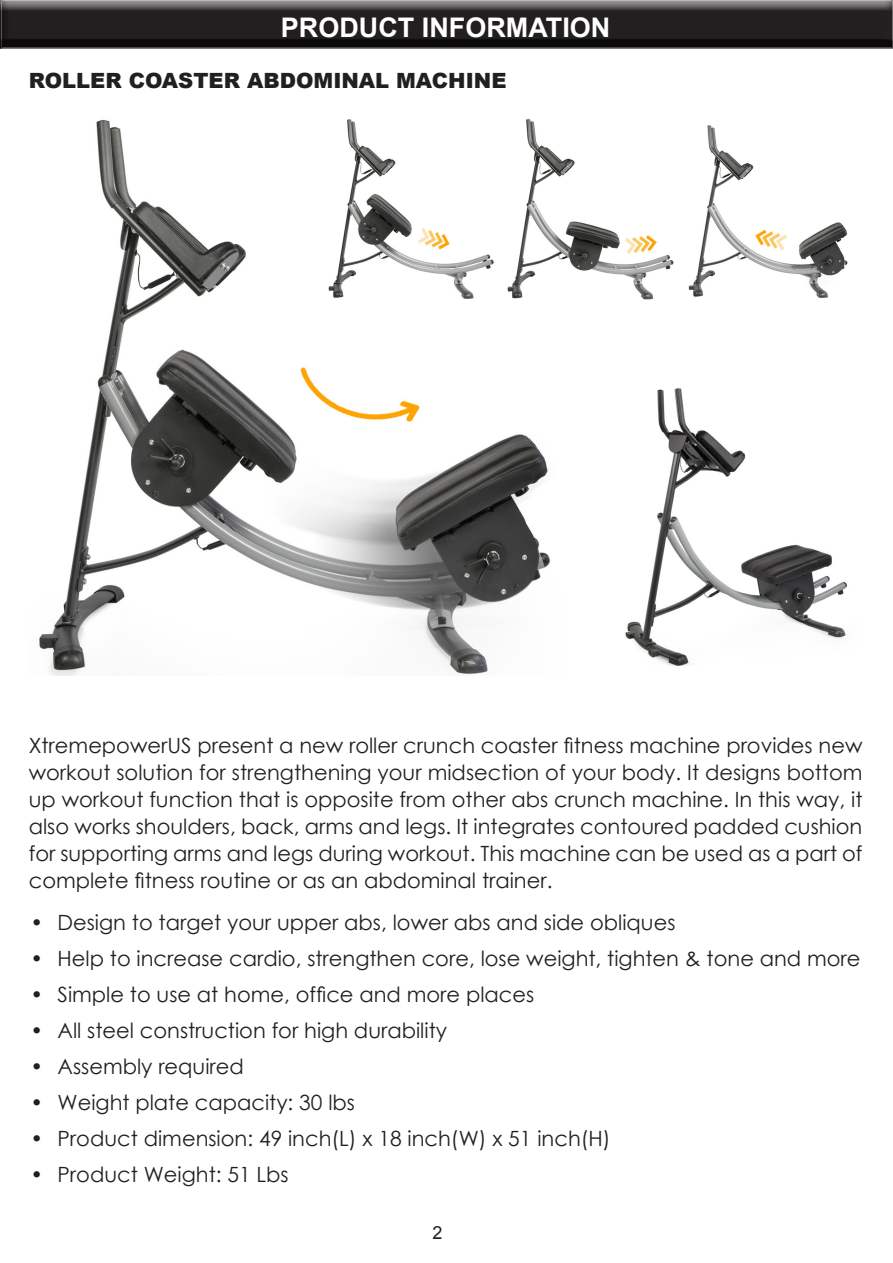
<style>
.page{position:relative;width:893px;height:1263px;background:#fff}
.page>*{position:absolute;margin:0;border:0;box-sizing:border-box;transform-origin:0 0}
.t1{font:700 27px "Arial";color:#fff}
.t2{font:21px/27px "Century Gothic";color:#231f20;text-align:justify}
.t3{font:900 21px "Arial";color:#231f20}
.t4{font:18px "Arial";color:#231f20}
</style>
<div class="page">
<div style="left:0;top:0;width:893px;height:39px;background:#fff;opacity:.75"></div>
<div style="left:0;top:9px;width:893px;height:41px;background:#231f20;opacity:.75"></div>
<img style="left:39px;top:119px;width:511px;height:556px">
<img style="left:318px;top:119px;width:530px;height:200px">
<img style="left:625px;top:388px;width:223px;height:278px">
<p class="t1" style="left:281px;top:9px;width:331px">PRODUCT INFORMATION</p>
<p class="t3" style="left:29px;top:65px;width:479px">ROLLER COASTER ABDOMINAL MACHINE</p>
<p class="t2" style="left:29px;top:732px;width:835px">XtremepowerUS present a new roller crunch coaster fitness machine provides new workout solution for strengthening your midsection of your body. It designs bottom up workout function that is opposite from other abs crunch machine. In this way, it also works shoulders, back, arms and legs. It integrates contoured padded cushion for supporting arms and legs during workout. This machine can be used as a part of complete fitness routine or as an abdominal trainer.</p>
<p class="t2" style="left:31px;top:909px;width:646px">• Design to target your upper abs, lower abs and side obliques</p>
<p class="t2" style="left:31px;top:945px;width:831px">• Help to increase cardio, strengthen core, lose weight, tighten &amp; tone and more</p>
<p class="t2" style="left:31px;top:981px;width:505px">• Simple to use at home, office and more places</p>
<p class="t2" style="left:31px;top:1017px;width:418px">• All steel construction for high durability</p>
<p class="t2" style="left:31px;top:1053px;width:215px">• Assembly required</p>
<p class="t2" style="left:31px;top:1089px;width:326px">• Weight plate capacity: 30 lbs</p>
<p class="t2" style="left:31px;top:1125px;width:582px">• Product dimension: 49 inch(L) x 18 inch(W) x 51 inch(H)</p>
<p class="t2" style="left:31px;top:1161px;width:260px">• Product Weight: 51 Lbs</p>
<p class="t4" style="left:432px;top:1221px;width:12px">2</p>
</div>
